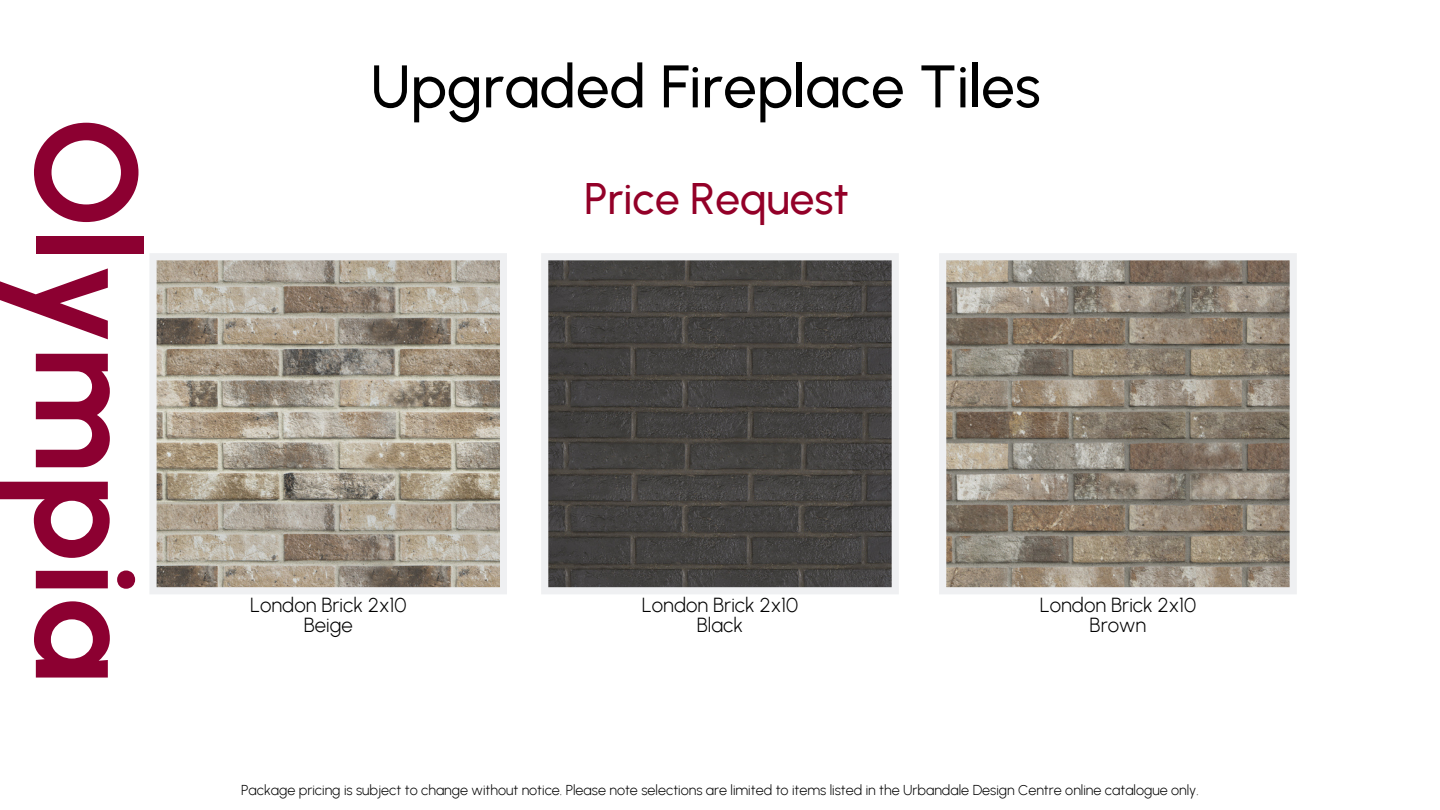
<style>
.page{position:relative;width:1440px;height:810px;background:#fff}
.page>*{position:absolute;margin:0;border:0;box-sizing:border-box;transform-origin:0 0}
.t1{font:700 144px "Urbanist";color:#8c0031}
.t2{font:500 60px "Urbanist";color:#000}
.t3{font:500 44.1px "Urbanist";color:#930028}
.t4{font:300 20.3px "Urbanist";color:#000}
.t5{font:300 14.3px "Urbanist";color:#000}
</style>
<div class="page">
<svg style="left:150px;top:253px;width:357px;height:341px;background:#aca395"></svg>
<svg style="left:541px;top:253px;width:358px;height:341px;background:#52504f"></svg>
<svg style="left:939px;top:253px;width:358px;height:341px;background:#978d80"></svg>
<p class="t1" style="left:173px;top:117px;width:568px;rotate:90deg">Olympia</p>
<p class="t2" style="left:371px;top:50px;width:672px">Upgraded Fireplace Tiles</p>
<p class="t4" style="left:250px;top:593px;width:158px">London Brick 2x10</p>
<p class="t4" style="left:304px;top:613px;width:51px">Beige</p>
<p class="t3" style="left:584px;top:173px;width:266px">Price Request</p>
<p class="t4" style="left:642px;top:593px;width:158px">London Brick 2x10</p>
<p class="t4" style="left:697px;top:613px;width:48px">Black</p>
<p class="t4" style="left:1040px;top:593px;width:158px">London Brick 2x10</p>
<p class="t4" style="left:1090px;top:613px;width:58px">Brown</p>
<p class="t5" style="left:241px;top:781px;width:959px">Package pricing is subject to change without notice. Please note selections are limited to items listed in the Urbandale Design Centre online catalogue only.</p>
</div>
